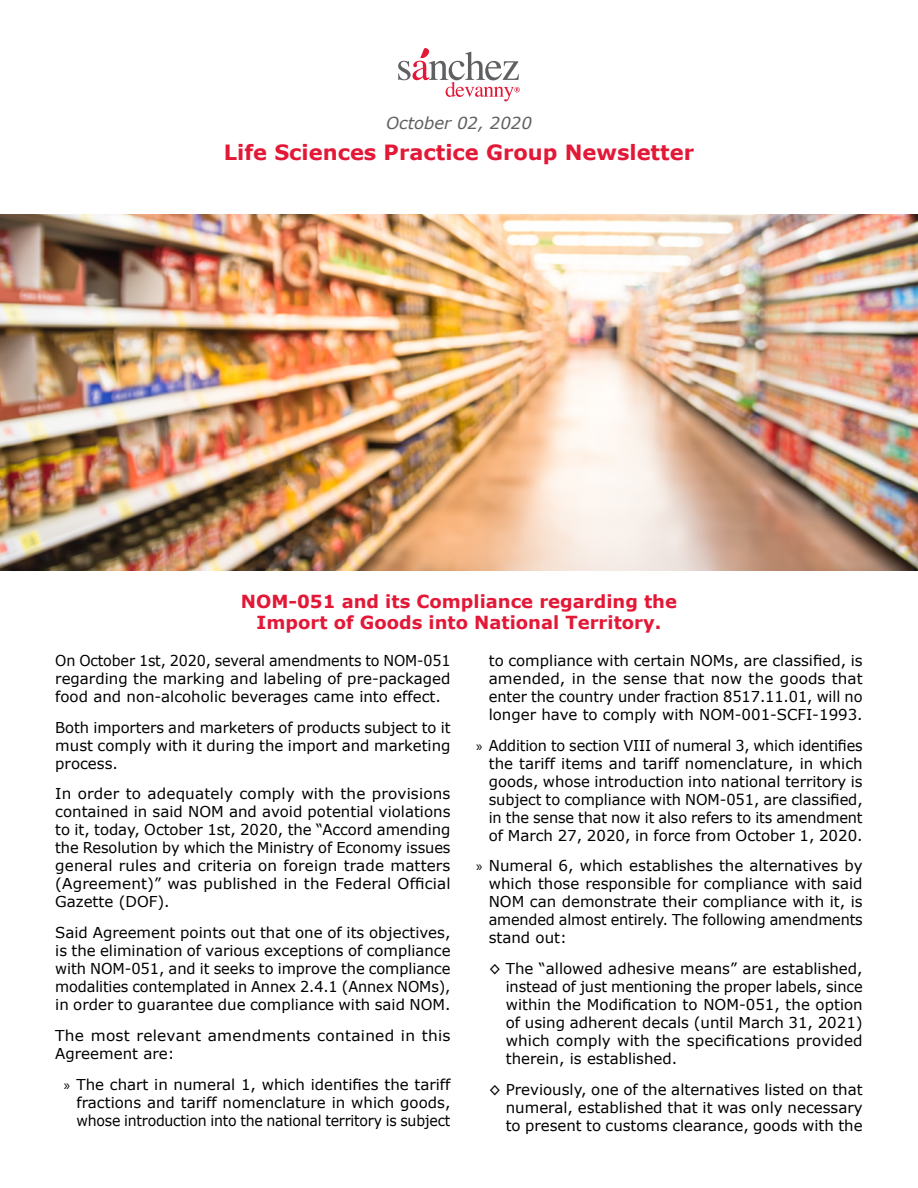
<style>
.page{position:relative;width:918px;height:1188px;background:#fff}
.page>*{position:absolute;margin:0;border:0;box-sizing:border-box;transform-origin:0 0}
.t1{font:700 21px "Verdana";color:#e31837}
.t2{font:700 18px/21px "Verdana";color:#e31837;text-align:center}
.t3{font:italic 16.5px "Verdana";color:#5f6062}
.t4{font:15px/18px "Verdana";color:#000;text-align:justify}
.t5{font:15px/18px "Verdana";color:#000;text-align:justify;scale:.96 1}
.s1{font-family:"Myriad Pro"}
</style>
<div class="page">
<svg style="left:398px;top:48px;width:122px;height:53px"></svg>
<img style="left:0;top:215px;width:918px;height:356px">
<p class="t3" style="left:386px;top:112px;width:147px">October 02, 2020</p>
<h1 class="t1" style="left:224px;top:139px;width:472px">Life Sciences Practice Group Newsletter</h1>
<p class="t2" style="left:241px;top:591px;width:438px">NOM-051 and its Compliance regarding the<br>Import of Goods into National Territory.</p>
<p class="t5" style="left:55px;top:652px;width:413px">On October 1st, 2020, several amendments to NOM-051 regarding the marking and labeling of pre-packaged food and non-alcoholic beverages came into effect.</p>
<p class="t4" style="left:55px;top:718px;width:397px">Both importers and marketers of products subject to it must comply with it during the import and marketing process.</p>
<p class="t4" style="left:55px;top:785px;width:397px">In order to adequately comply with the provisions contained in said NOM and avoid potential violations to it, today, October 1st, 2020, the “Accord amending the Resolution by which the Ministry of Economy issues general rules and criteria on foreign trade matters (Agreement)” was published in the Federal Official Gazette (DOF).</p>
<p class="t4" style="left:55px;top:924px;width:397px">Said Agreement points out that one of its objectives, is the elimination of various exceptions of compliance with NOM-051, and it seeks to improve the compliance modalities contemplated in Annex 2.4.1 (Annex NOMs), in order to guarantee due compliance with said NOM.</p>
<p class="t4" style="left:55px;top:1027px;width:397px">The most relevant amendments contained in this<br>Agreement are:</p>
<p class="t4" style="left:77px;top:1075px;width:375px;text-indent:-13px"><span class="s1">»</span> The chart in numeral 1, which identifies the tariff fractions and tariff nomenclature in which goods, whose introduction into the national territory is subject</p>
<p class="t4" style="left:489px;top:652px;width:376px">to compliance with certain NOMs, are classified, is amended, in the sense that now the goods that enter the country under fraction 8517.11.01, will no longer have to comply with NOM-001-SCFI-1993.</p>
<p class="t5" style="left:489px;top:736px;width:391px;text-indent:-13px"><span class="s1">»</span> Addition to section VIII of numeral 3, which identifies the tariff items and tariff nomenclature, in which goods, whose introduction into national territory is subject to compliance with NOM-051, are classified, in the sense that now it also refers to its amendment of March 27, 2020, in force from October 1, 2020.</p>
<p class="t4" style="left:489px;top:857px;width:376px;text-indent:-13px"><span class="s1">»</span> Numeral 6, which establishes the alternatives by which those responsible for compliance with said NOM can demonstrate their compliance with it, is amended almost entirely. The following amendments stand out:</p>
<p class="t4" style="left:506px;top:960px;width:358px;text-indent:-17px">◊ The “allowed adhesive means” are established, instead of just mentioning the proper labels, since within the Modification to NOM-051, the option of using adherent decals (until March 31, 2021) which comply with the specifications provided therein, is established.</p>
<p class="t4" style="left:506px;top:1081px;width:358px;text-indent:-17px">◊ Previously, one of the alternatives listed on that numeral, established that it was only necessary to present to customs clearance, goods with the</p>
</div>
